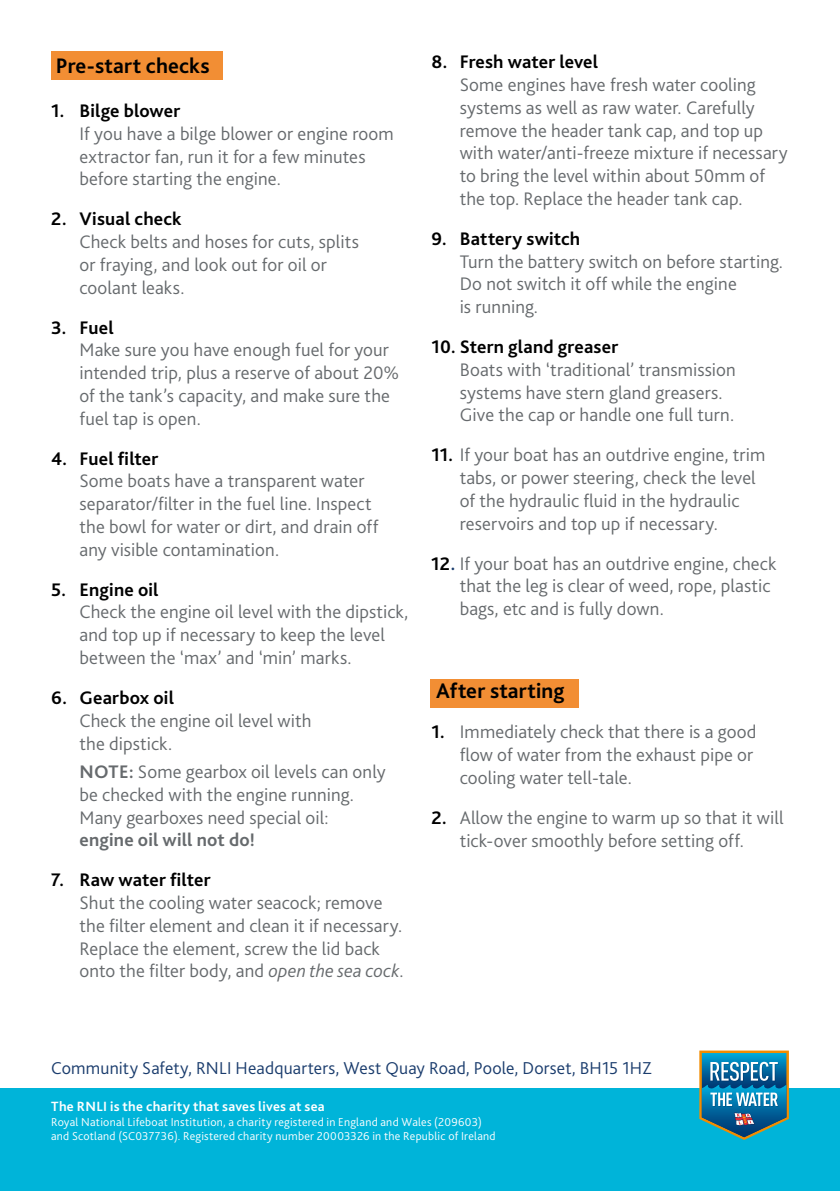
<style>
.page{position:relative;width:840px;height:1191px;background:#fff}
.page>*{position:absolute;margin:0;border:0;box-sizing:border-box;transform-origin:0 0}
.t1{font:700 22px "Bliss 2";letter-spacing:.005em;color:#000}
.t2{font:300 19px/22.8px "Bliss 2";letter-spacing:.005em;color:#666a6d}
.t3{font:700 19px "Bliss 2";letter-spacing:.01em;color:#000}
.t4{font:700 19px "Bliss 2";letter-spacing:.01em;color:#666a6d}
.t5{font:300 18px "Bliss 2";letter-spacing:.01em;color:#1a3c6d}
.t6{font:700 14px "Bliss 2";letter-spacing:.02em;color:#fff}
.t7{font:300 12px/14.4px "Bliss 2";letter-spacing:.02em;color:#fff}
.s1{font-weight:700}
.s2{font-style:italic}
.s3{font-weight:700;color:#000}
.s4{font-weight:700;color:#1a3c6d}
</style>
<div class="page">
<div style="left:0;top:1089px;width:839px;height:102px;background:#00b4d9"></div>
<svg style="left:699px;top:1050px;width:89px;height:90px"></svg>
<div style="left:430px;top:679px;width:148px;height:28px;background:#f28e34"></div>
<div style="left:51px;top:51px;width:171px;height:28px;background:#f28e34"></div>
<p class="t1" style="left:56px;top:52px;width:155px">Pre-start checks</p>
<p class="t3" style="left:51px;top:99px;width:131px">1. Bilge blower</p>
<p class="t2" style="left:79px;top:122px;width:315px">If you have a bilge blower or engine room extractor fan, run it for a few minutes before starting the engine.</p>
<p class="t3" style="left:51px;top:207px;width:132px">2. Visual check</p>
<p class="t2" style="left:79px;top:230px;width:281px">Check belts and hoses for cuts, splits or fraying, and look out for oil or coolant leaks.</p>
<p class="t3" style="left:51px;top:315px;width:64px">3. Fuel</p>
<p class="t2" style="left:79px;top:338px;width:321px">Make sure you have enough fuel for your intended trip, plus a reserve of about 20% of the tank’s capacity, and make sure the fuel tap is open.</p>
<p class="t3" style="left:51px;top:446px;width:109px">4. Fuel filter</p>
<p class="t2" style="left:79px;top:469px;width:300px">Some boats have a transparent water separator/filter in the fuel line. Inspect the bowl for water or dirt, and drain off any visible contamination.</p>
<p class="t3" style="left:51px;top:577px;width:109px">5. Engine oil</p>
<p class="t2" style="left:79px;top:600px;width:330px">Check the engine oil level with the dipstick, and top up if necessary to keep the level between the ‘max’ and ‘min’ marks.</p>
<p class="t3" style="left:51px;top:686px;width:124px">6. Gearbox oil</p>
<p class="t2" style="left:79px;top:708px;width:233px">Check the engine oil level with the dipstick.</p>
<p class="t2" style="left:79px;top:760px;width:307px"><span class="s1">NOTE:</span> Some gearbox oil levels can only be checked with the engine running.<br>Many gearboxes need special oil:</p>
<p class="t4" style="left:79px;top:828px;width:177px">engine oil will not do!</p>
<p class="t3" style="left:51px;top:868px;width:161px">7. Raw water filter</p>
<p class="t2" style="left:79px;top:891px;width:325px">Shut the cooling water seacock; remove the filter element and clean it if necessary.<br>Replace the element, screw the lid back onto the filter body, and <span class="s2">open the sea cock</span>.</p>
<p class="t3" style="left:431px;top:50px;width:168px">8. Fresh water level</p>
<p class="t2" style="left:459px;top:73px;width:329px">Some engines have fresh water cooling systems as well as raw water. Carefully remove the header tank cap, and top up with water/anti-freeze mixture if necessary to bring the level within about 50mm of the top. Replace the header tank cap.</p>
<p class="t3" style="left:431px;top:227px;width:150px">9. Battery switch</p>
<p class="t2" style="left:459px;top:249px;width:325px">Turn the battery switch on before starting.<br>Do not switch it off while the engine<br>is running.</p>
<p class="t3" style="left:431px;top:335px;width:188px">10. Stern gland greaser</p>
<p class="t2" style="left:459px;top:358px;width:277px">Boats with ‘traditional’ transmission systems have stern gland greasers.<br>Give the cap or handle one full turn.</p>
<p class="t2" style="left:459px;top:443px;width:307px;text-indent:-28px"><span class="s3">11.</span> If your boat has an outdrive engine, trim tabs, or power steering, check the level of the hydraulic fluid in the hydraulic reservoirs and top up if necessary.</p>
<p class="t2" style="left:459px;top:551px;width:318px;text-indent:-28px"><span class="s3">12</span><span class="s4">.</span> If your boat has an outdrive engine, check that the leg is clear of weed, rope, plastic bags, etc and is fully down.</p>
<p class="t1" style="left:436px;top:677px;width:130px">After starting</p>
<p class="t2" style="left:459px;top:720px;width:298px;text-indent:-28px"><span class="s3">1.</span> Immediately check that there is a good flow of water from the exhaust pipe or cooling water tell-tale.</p>
<p class="t2" style="left:459px;top:805px;width:325px;text-indent:-28px"><span class="s3">2.</span> Allow the engine to warm up so that it will tick-over smoothly before setting off.</p>
<p class="t5" style="left:51px;top:1056px;width:602px">Community Safety, RNLI Headquarters, West Quay Road, Poole, Dorset, BH15 1HZ</p>
<p class="t6" style="left:51px;top:1097px;width:275px">The RNLI is the charity that saves lives at sea</p>
<p class="t7" style="left:51px;top:1114px;width:446px">Royal National Lifeboat Institution, a charity registered in England and Wales (209603) and Scotland (SC037736). Registered charity number 20003326 in the Republic of Ireland</p>
</div>
